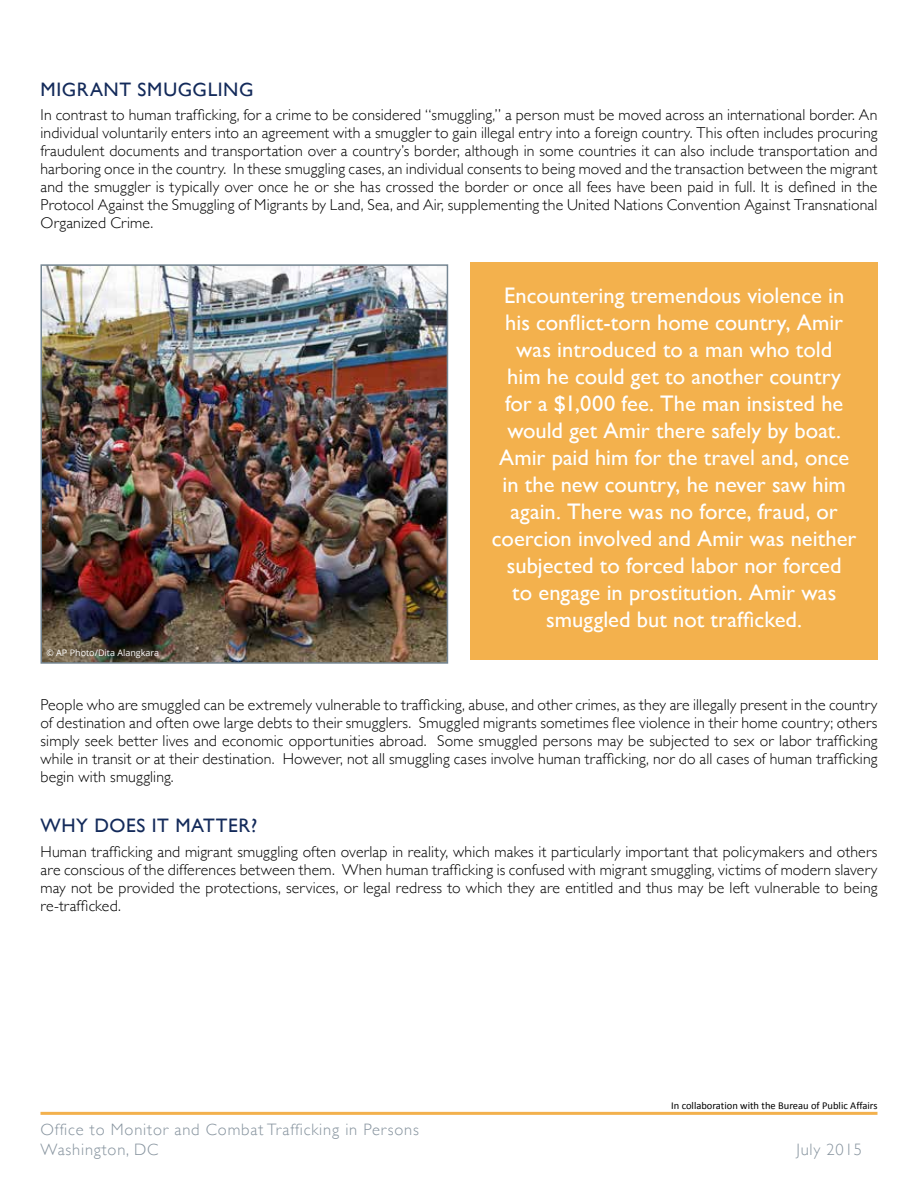
<style>
.page{position:relative;width:918px;height:1188px;background:#fff}
.page>*{position:absolute;margin:0;border:0;box-sizing:border-box;transform-origin:0 0}
.t1{font:22.5px/27px "Gill Sans";color:#fff;text-align:center}
.t2{font:19.5px "Gill Sans";letter-spacing:.03em;color:#132a5a}
.t3{font:300 16.5px/19.8px "Gill Sans";letter-spacing:.05em;color:#86939e}
.t4{font:300 15.75px/18px "Gill Sans";letter-spacing:.01em;color:#000;text-align:justify}
.t5{font:10.5px "Calibri";color:#000}
.t6{font:9px "Open Sans";color:#fff}
</style>
<div class="page">
<hr style="left:40px;top:1112px;width:838px;height:3px;background:#f3b14d">
<div style="left:470px;top:262px;width:408px;height:398px;background:#f3b14d"></div>
<img style="left:43px;top:267px;width:402px;height:394px">
<div style="left:40px;top:264px;width:408px;height:400px;border:2px solid #758692"></div>
<p class="t2" style="left:40px;top:77px;width:215px">MIGRANT SMUGGLING</p>
<p class="t4" style="left:40px;top:105px;width:839px">In contrast to human trafficking, for a crime to be considered “smuggling,” a person must be moved across an international border. An individual voluntarily enters into an agreement with a smuggler to gain illegal entry into a foreign country. This often includes procuring fraudulent documents and transportation over a country’s border, although in some countries it can also include transportation and harboring once in the country. In these smuggling cases, an individual consents to being moved and the transaction between the migrant and the smuggler is typically over once he or she has crossed the border or once all fees have been paid in full. It is defined in the Protocol Against the Smuggling of Migrants by Land, Sea, and Air, supplementing the United Nations Convention Against Transnational Organized Crime.</p>
<p class="t6" style="left:46px;top:646px;width:114px">© AP Photo/Dita Alangkara</p>
<p class="t1" style="left:492px;top:282px;width:366px">Encountering tremendous violence in his conflict-torn home country, Amir was introduced to a man who told<br>him he could get to another country for a $1,000 fee. The man insisted he would get Amir there safely by boat.<br>Amir paid him for the travel and, once in the new country, he never saw him again. There was no force, fraud, or coercion involved and Amir was neither subjected to forced labor nor forced<br>to engage in prostitution. Amir was smuggled but not trafficked.</p>
<p class="t4" style="left:40px;top:695px;width:839px">People who are smuggled can be extremely vulnerable to trafficking, abuse, and other crimes, as they are illegally present in the country of destination and often owe large debts to their smugglers. Smuggled migrants sometimes flee violence in their home country; others simply seek better lives and economic opportunities abroad. Some smuggled persons may be subjected to sex or labor trafficking while in transit or at their destination. However, not all smuggling cases involve human trafficking, nor do all cases of human trafficking begin with smuggling.</p>
<p class="t2" style="left:40px;top:814px;width:218px">WHY DOES IT MATTER?</p>
<p class="t4" style="left:40px;top:842px;width:838px">Human trafficking and migrant smuggling often overlap in reality, which makes it particularly important that policymakers and others are conscious of the differences between them. When human trafficking is confused with migrant smuggling, victims of modern slavery may not be provided the protections, services, or legal redress to which they are entitled and thus may be left vulnerable to being re-trafficked.</p>
<p class="t3" style="left:40px;top:1119px;width:380px">Office to Monitor and Combat Trafficking in Persons<br>Washington, DC</p>
<p class="t5" style="left:671px;top:1099px;width:208px">In collaboration with the Bureau of Public Affairs</p>
<p class="t3" style="left:796px;top:1139px;width:67px">July 2015</p>
</div>
